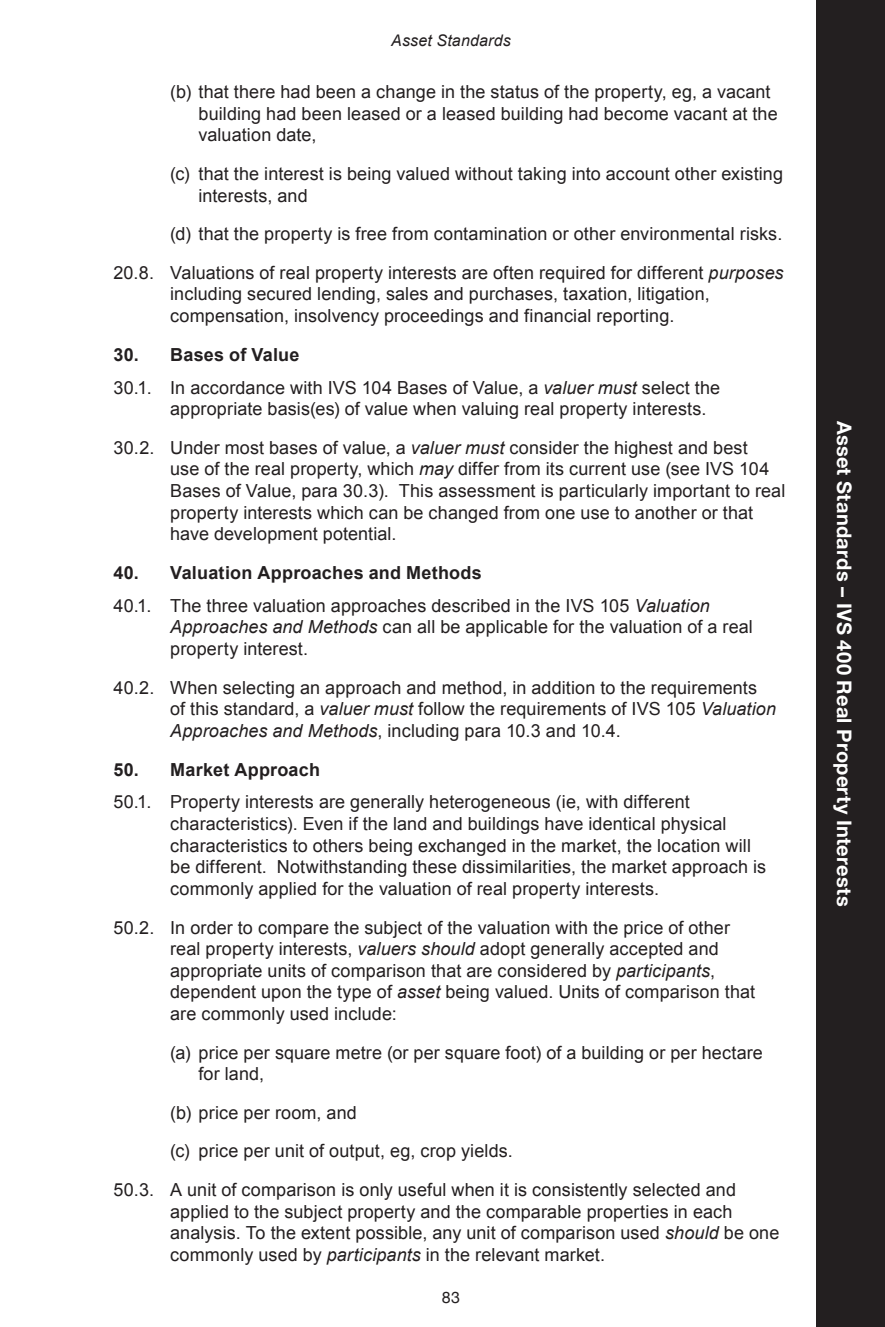
<style>
.page{position:relative;width:885px;height:1327px;background:#fff}
.page>*{position:absolute;margin:0;border:0;box-sizing:border-box;transform-origin:0 0}
.t1{font:700 20px "Helvetica Neue";letter-spacing:.015em;color:#fff}
.t2{font:18px/21.6px "Arial";letter-spacing:.005em;color:#231f20}
.t3{font:700 18px "Arial";letter-spacing:.015em;color:#231f20}
.t4{font:italic 16px "Arial";letter-spacing:.01em;color:#231f20}
.t5{font:16px "Helvetica Neue";color:#231f20}
.s1{font-style:italic}
.s2{font-weight:700}
</style>
<div class="page">
<div style="left:816px;top:0;width:68px;height:1327px;background:#231f20"></div>
<p class="t4" style="left:391px;top:30px;width:121px">Asset Standards</p>
<p class="t2" style="left:198px;top:81px;width:580px;text-indent:-28px">(b) that there had been a change in the status of the property, eg, a vacant building had been leased or a leased building had become vacant at the valuation date,</p>
<p class="t2" style="left:198px;top:163px;width:586px;text-indent:-28px">(c) that the interest is being valued without taking into account other existing interests, and</p>
<p class="t2" style="left:113px;top:215px;width:671px;line-height:38.6px;text-align:right">(d) that the property is free from contamination or other environmental risks.<br>20.8. Valuations of real property interests are often required for different <span class="s1">purposes</span></p>
<p class="t2" style="left:170px;top:283px;width:541px">including secured lending, sales and purchases, taxation, litigation, compensation, insolvency proceedings and financial reporting.</p>
<p class="t2" style="left:113px;top:338px;width:608px;line-height:33px"><span class="s2">30. Bases of Value<br></span>30.1. In accordance with IVS 104 Bases of Value, a <span class="s1">valuer must</span> select the</p>
<p class="t2" style="left:113px;top:390px;width:635px;line-height:38.6px;text-indent:57px">appropriate basis(es) of value when valuing real property interests.<br>30.2. Under most bases of value, a <span class="s1">valuer must</span> consider the highest and best</p>
<p class="t2" style="left:170px;top:458px;width:616px">use of the real property, which <span class="s1">may</span> differ from its current use (see IVS 104<br>Bases of Value, para 30.3). This assessment is particularly important to real property interests which can be changed from one use to another or that have development potential.</p>
<p class="t2" style="left:113px;top:556px;width:598px;line-height:33px"><span class="s2">40. Valuation Approaches and Methods<br></span>40.1. The three valuation approaches described in the IVS 105 <span class="s1">Valuation</span></p>
<p class="t2" style="left:170px;top:616px;width:584px"><span class="s1">Approaches and Methods</span> can all be applicable for the valuation of a real property interest.</p>
<p class="t2" style="left:170px;top:677px;width:607px;text-indent:-57px">40.2. When selecting an approach and method, in addition to the requirements of this standard, a <span class="s1">valuer must</span> follow the requirements of IVS 105 <span class="s1">Valuation<br>Approaches and Methods</span>, including para 10.3 and 10.4.</p>
<p class="t3" style="left:113px;top:757px;width:208px">50. Market Approach</p>
<p class="t2" style="left:170px;top:791px;width:597px;text-indent:-57px">50.1. Property interests are generally heterogeneous (ie, with different characteristics). Even if the land and buildings have identical physical characteristics to others being exchanged in the market, the location will be different. Notwithstanding these dissimilarities, the market approach is commonly applied for the valuation of real property interests.</p>
<p class="t2" style="left:170px;top:916px;width:586px;text-indent:-57px">50.2. In order to compare the subject of the valuation with the price of other real property interests, <span class="s1">valuers should</span> adopt generally accepted and appropriate units of comparison that are considered by <span class="s1">participants</span>, dependent upon the type of <span class="s1">asset</span> being valued. Units of comparison that are commonly used include:</p>
<p class="t2" style="left:198px;top:1041px;width:566px;text-indent:-28px">(a) price per square metre (or per square foot) of a building or per hectare for land,</p>
<p class="t2" style="left:170px;top:1102px;width:188px">(b) price per room, and</p>
<p class="t2" style="left:170px;top:1140px;width:344px">(c) price per unit of output, eg, crop yields.</p>
<p class="t2" style="left:113px;top:1179px;width:624px">50.3. A unit of comparison is only useful when it is consistently selected and</p>
<p class="t2" style="left:170px;top:1200px;width:610px">applied to the subject property and the comparable properties in each analysis. To the extent possible, any unit of comparison used <span class="s1">should</span> be one commonly used by <span class="s1">participants</span> in the relevant market.</p>
<p class="t5" style="left:442px;top:1285px;width:20px">83</p>
<p class="t1" style="left:859px;top:421px;width:487px;rotate:90deg">Asset Standards – IVS 400 Real Property Interests</p>
</div>
